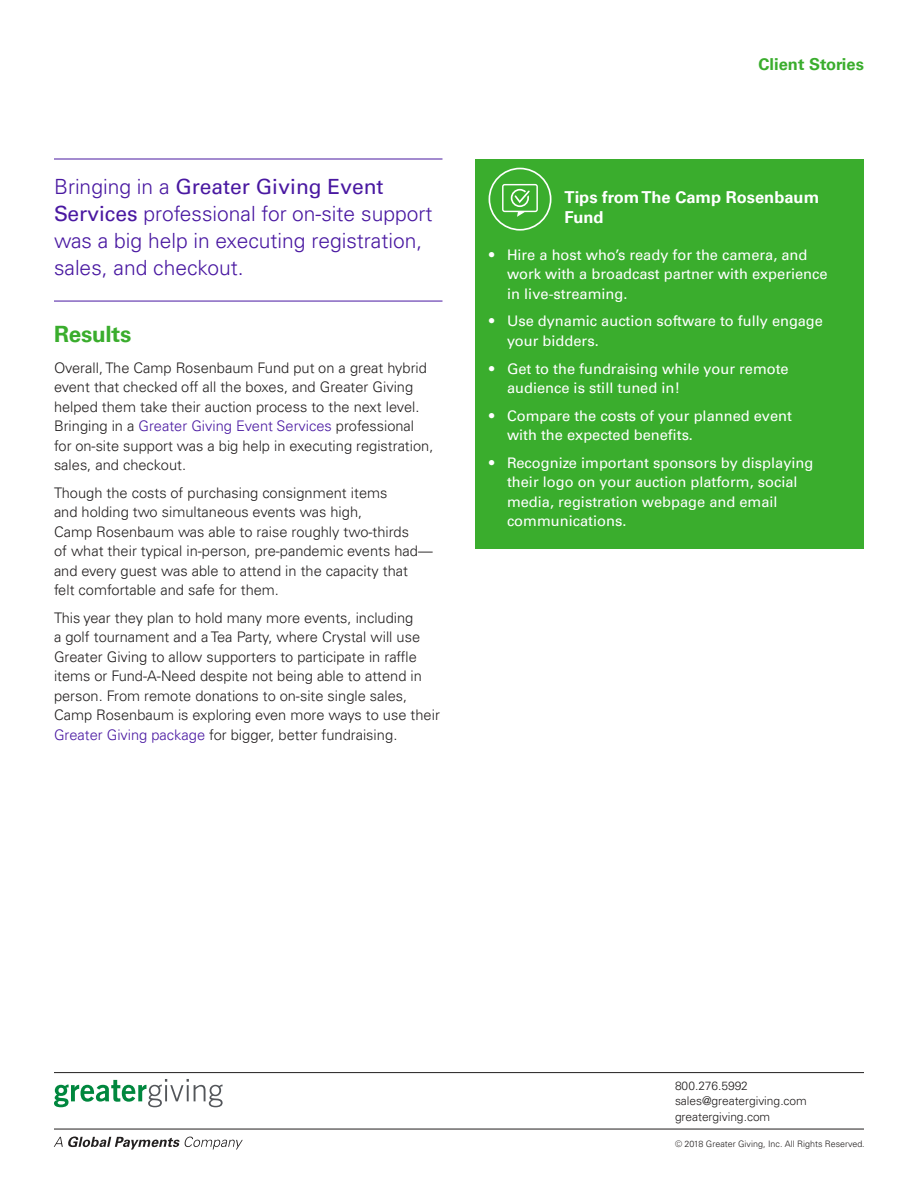
<style>
.page{position:relative;width:918px;height:1188px;background:#fff}
.page>*{position:absolute;margin:0;border:0;box-sizing:border-box;transform-origin:0 0}
.t1{font:700 22.5px "Univers LT Pro 65";letter-spacing:-.01em;color:#3aad2d}
.t2{font:300 21px/27px "Univers LT Pro 45";color:#4918a1}
.t3{font:21px "Univers LT Pro 55 Roman";color:#4918a1}
.t4{font:700 16.5px/19.5px "Univers LT Pro 65";color:#fff}
.t5{font:700 16.5px "Univers LT Pro 65";color:#3aad2d}
.t6{font:300 14.7px/19.5px "Univers LT Pro 45";color:#221f1f}
.t7{font:14.7px/19.5px "Univers LT Pro 55 Roman";color:#fff}
.t8{font:300 12px/15.8px "Univers LT Pro 45";letter-spacing:-.005em;color:#221f1f}
.t9{font:300 8.85px "Univers LT Pro 45";color:#221f1f}
.s1{font-family:"Univers LT Pro 45";font-weight:300}
.s2{font-family:"Univers LT Pro 55 Roman";font-weight:400}
.s3{color:#4918a1}
</style>
<div class="page">
<svg style="left:54px;top:1137px;width:189px;height:13px"></svg>
<div style="left:476px;top:159px;width:388px;height:390px;background:#3aad2d"></div>
<hr style="left:54px;top:1072px;width:810px;height:1px;background:#221f1f">
<svg style="left:54px;top:1079px;width:169px;height:28px"></svg>
<hr style="left:54px;top:1129px;width:810px;height:1px;background:#221f1f">
<svg style="left:489px;top:168px;width:62px;height:63px"></svg>
<hr style="left:54px;top:301px;width:389px;height:1px;background:#4918a1">
<hr style="left:54px;top:159px;width:389px;height:1px;background:#4918a1">
<h2 class="t3" style="left:54px;top:179px;width:331px"><span class="s1">Bringing in a</span> Greater Giving Event</h2>
<h2 class="t2" style="left:54px;top:202px;width:380px"><span class="s2">Services</span> professional for on-site support was a big help in executing registration, sales, and checkout.</h2>
<h1 class="t1" style="left:54px;top:325px;width:79px">Results</h1>
<p class="t6" style="left:54px;top:359px;width:381px">Overall, The Camp Rosenbaum Fund put on a great hybrid event that checked off all the boxes, and Greater Giving helped them take their auction process to the next level.<br>Bringing in a <span class="s3">Greater Giving Event Services</span> professional for on-site support was a big help in executing registration, sales, and checkout.</p>
<p class="t6" style="left:54px;top:484px;width:380px">Though the costs of purchasing consignment items<br>and holding two simultaneous events was high,<br>Camp Rosenbaum was able to raise roughly two-thirds<br>of what their typical in-person, pre-pandemic events had— and every guest was able to attend in the capacity that<br>felt comfortable and safe for them.</p>
<p class="t6" style="left:54px;top:609px;width:387px">This year they plan to hold many more events, including<br>a golf tournament and a Tea Party, where Crystal will use Greater Giving to allow supporters to participate in raffle items or Fund-A-Need despite not being able to attend in person. From remote donations to on-site single sales, Camp Rosenbaum is exploring even more ways to use their <span class="s3">Greater Giving package</span> for bigger, better fundraising.</p>
<p class="t5" style="left:759px;top:55px;width:107px">Client Stories</p>
<p class="t4" style="left:565px;top:189px;width:256px">Tips from The Camp Rosenbaum<br>Fund</p>
<p class="t7" style="left:507px;top:246px;width:322px;text-indent:-18px">• Hire a host who’s ready for the camera, and work with a broadcast partner with experience in live-streaming.</p>
<p class="t7" style="left:507px;top:313px;width:317px;text-indent:-18px">• Use dynamic auction software to fully engage your bidders.</p>
<p class="t7" style="left:507px;top:360px;width:283px;text-indent:-18px">• Get to the fundraising while your remote audience is still tuned in!</p>
<p class="t7" style="left:507px;top:407px;width:287px;text-indent:-18px">• Compare the costs of your planned event with the expected benefits.</p>
<p class="t7" style="left:507px;top:454px;width:308px;text-indent:-18px">• Recognize important sponsors by displaying their logo on your auction platform, social media, registration webpage and email communications.</p>
<p class="t8" style="left:675px;top:1078px;width:133px">800.276.5992 sales@greatergiving.com greatergiving.com</p>
<p class="t9" style="left:675px;top:1140px;width:191px">© 2018 Greater Giving, Inc. All Rights Reserved.</p>
</div>
